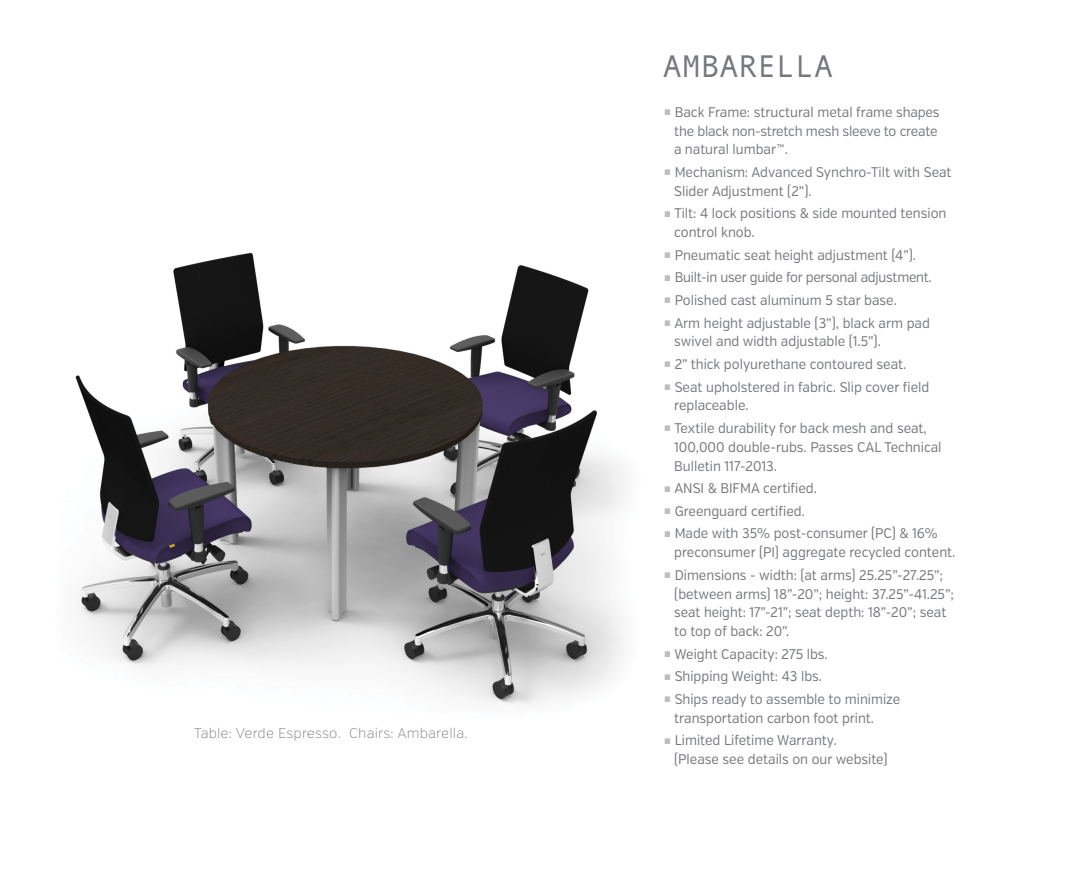
<style>
.page{position:relative;width:1071px;height:882px;background:#fff}
.page>*{position:absolute;margin:0;border:0;box-sizing:border-box;transform-origin:0 0}
.t1{font:31.5px "Andale Mono";color:#76787b}
.Features-Amb-1{font:14px/18.9px "Verb";color:#76787b;scale:.93 1}
.Features-Amb-1-2{font:14px "Verb";letter-spacing:-.02em;color:#76787b;scale:.93 1}
.t2{font:200 14px "Verb";letter-spacing:.01em;color:#76787b}
.s1{font-family:"Arial";font-size:12.25px;color:#bcbdc0}
</style>
<div class="page">
<img style="left:75px;top:253px;width:549px;height:452px">
<p class="t2" style="left:194px;top:724px;width:275px">Table: Verde Espresso. Chairs: Ambarella.</p>
<p class="t1" style="left:663px;top:45px;width:172px">AMBARELLA</p>
<p class="Features-Amb-1" style="left:674px;top:103px;width:287px;text-indent:-10px"><span class="s1">■</span> Back Frame: structural metal frame shapes the black non-stretch mesh sleeve to create a natural lumbar™.</p>
<p class="Features-Amb-1" style="left:674px;top:163px;width:300px;text-indent:-10px"><span class="s1">■</span> Mechanism: Advanced Synchro-Tilt with Seat<br>Slider Adjustment (2”).</p>
<p class="Features-Amb-1" style="left:674px;top:204px;width:294px;text-indent:-10px"><span class="s1">■</span> Tilt: 4 lock positions &amp; side mounted tension control knob.</p>
<p class="Features-Amb-1" style="left:664px;top:246px;width:272px"><span class="s1">■</span> Pneumatic seat height adjustment (4”).</p>
<p class="Features-Amb-1-2" style="left:664px;top:269px;width:289px"><span class="s1">■</span> Built-in user guide for personal adjustment.</p>
<p class="Features-Amb-1" style="left:664px;top:291px;width:252px"><span class="s1">■</span> Polished cast aluminum 5 star base.</p>
<p class="Features-Amb-1" style="left:674px;top:314px;width:276px;text-indent:-10px"><span class="s1">■</span> Arm height adjustable (3”), black arm pad swivel and width adjustable (1.5”).</p>
<p class="Features-Amb-1" style="left:664px;top:355px;width:262px"><span class="s1">■</span> 2” thick polyurethane contoured seat.</p>
<p class="Features-Amb-1" style="left:674px;top:378px;width:276px;text-indent:-10px"><span class="s1">■</span> Seat upholstered in fabric. Slip cover field replaceable.</p>
<p class="Features-Amb-1" style="left:674px;top:419px;width:289px;text-indent:-10px"><span class="s1">■</span> Textile durability for back mesh and seat,<br>100,000 double-rubs. Passes CAL Technical<br>Bulletin 117-2013.</p>
<p class="Features-Amb-1" style="left:664px;top:479px;width:166px"><span class="s1">■</span> ANSI &amp; BIFMA certified.</p>
<p class="Features-Amb-1" style="left:664px;top:502px;width:153px"><span class="s1">■</span> Greenguard certified.</p>
<p class="Features-Amb-1" style="left:674px;top:524px;width:304px;text-indent:-10px"><span class="s1">■</span> Made with 35% post-consumer (PC) &amp; 16% preconsumer (PI) aggregate recycled content.</p>
<p class="Features-Amb-1" style="left:674px;top:566px;width:302px;text-indent:-10px"><span class="s1">■</span> Dimensions - width: (at arms) 25.25”-27.25”; (between arms) 18”-20”; height: 37.25”-41.25”; seat height: 17”-21”; seat depth: 18”-20”; seat to top of back: 20”.</p>
<p class="Features-Amb-1" style="left:664px;top:645px;width:177px"><span class="s1">■</span> Weight Capacity: 275 lbs.</p>
<p class="Features-Amb-1" style="left:664px;top:667px;width:171px"><span class="s1">■</span> Shipping Weight: 43 lbs.</p>
<p class="Features-Amb-1" style="left:674px;top:690px;width:245px;text-indent:-10px"><span class="s1">■</span> Ships ready to assemble to minimize transportation carbon foot print.</p>
<p class="Features-Amb-1" style="left:674px;top:731px;width:231px;text-indent:-10px"><span class="s1">■</span> Limited Lifetime Warranty.<br>(Please see details on our website)</p>
</div>
